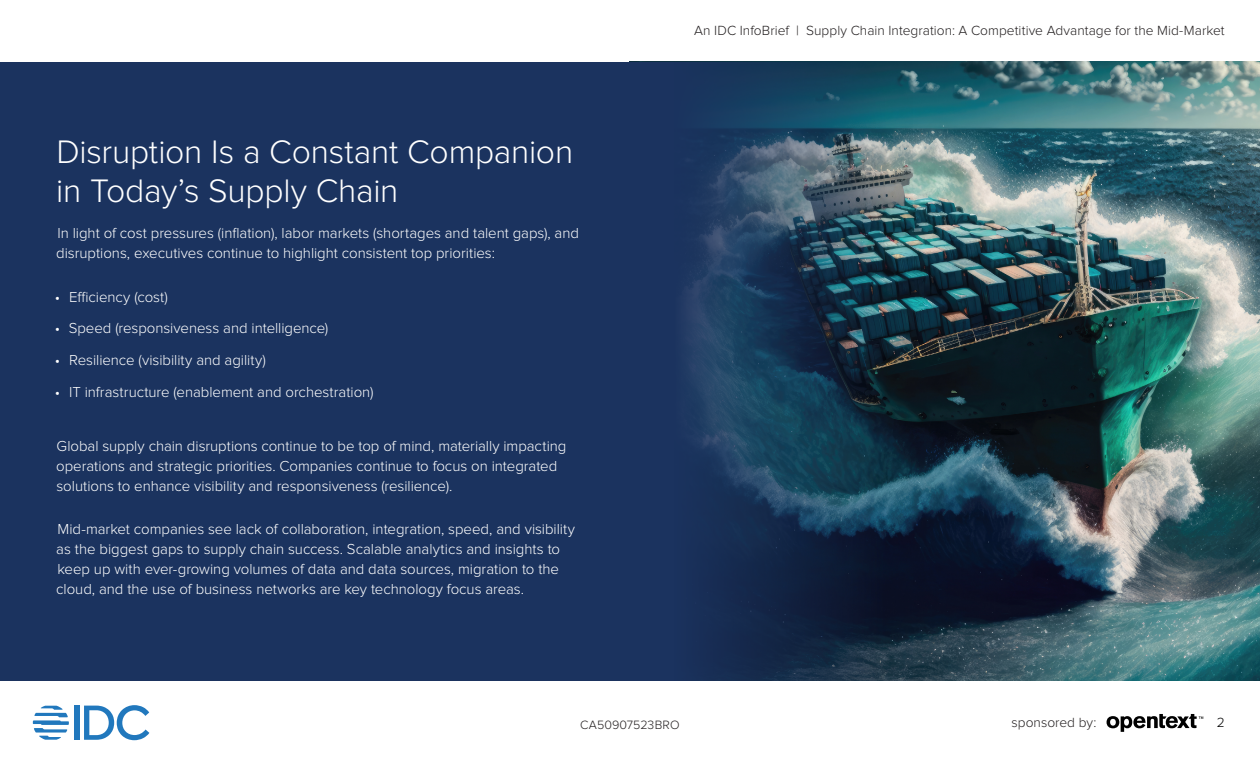
<style>
.page{position:relative;width:1260px;height:765px;background:#fff}
.page>*{position:absolute;margin:0;border:0;box-sizing:border-box;transform-origin:0 0}
.t1{font:300 33.75px/38.8px "Proxima Nova";letter-spacing:-.01em;color:#fff}
.t2{font:300 15px/20px "Proxima Nova";letter-spacing:-.005em;color:#fff}
.t3{font:300 13.75px "Proxima Nova";color:#242021}
.t4{font:300 13.75px "Proxima Nova";color:#000}
.t5{font:300 12.5px "Proxima Nova";letter-spacing:.005em;color:#242021}
</style>
<div class="page">
<svg style="left:1107px;top:714px;width:96px;height:18px"></svg>
<div style="left:74px;top:706px;width:6px;height:34px;background:#2178bd"></div>
<svg style="left:84px;top:705px;width:65px;height:35px"></svg>
<svg style="left:33px;top:706px;width:36px;height:34px"></svg>
<div style="left:0;top:62px;width:1260px;height:619px;background:#1b335f"></div>
<img style="left:913px;top:62px;width:347px;height:619px">
<svg style="left:685px;top:62px;width:228px;height:619px"></svg>
<h2 class="t1" style="left:56px;top:134px;width:518px">Disruption Is a Constant Companion in Today’s Supply Chain</h2>
<p class="t2" style="left:56px;top:224px;width:524px">In light of cost pressures (inflation), labor markets (shortages and talent gaps), and disruptions, executives continue to highlight consistent top priorities:</p>
<p class="t2" style="left:55px;top:287px;width:114px">• Efficiency (cost)</p>
<p class="t2" style="left:55px;top:319px;width:275px">• Speed (responsiveness and intelligence)</p>
<p class="t2" style="left:55px;top:351px;width:212px">• Resilience (visibility and agility)</p>
<p class="t2" style="left:55px;top:382px;width:320px">• IT infrastructure (enablement and orchestration)</p>
<p class="t2" style="left:56px;top:437px;width:512px">Global supply chain disruptions continue to be top of mind, materially impacting operations and strategic priorities. Companies continue to focus on integrated solutions to enhance visibility and responsiveness (resilience).</p>
<p class="t2" style="left:56px;top:520px;width:520px">Mid-market companies see lack of collaboration, integration, speed, and visibility as the biggest gaps to supply chain success. Scalable analytics and insights to keep up with ever-growing volumes of data and data sources, migration to the cloud, and the use of business networks are key technology focus areas.</p>
<p class="t3" style="left:694px;top:24px;width:532px">An IDC InfoBrief | Supply Chain Integration: A Competitive Advantage for the Mid-Market</p>
<p class="t5" style="left:580px;top:719px;width:101px">CA50907523BRO</p>
<p class="t3" style="left:1012px;top:716px;width:86px">sponsored by:</p>
<p class="t4" style="left:1217px;top:717px;width:10px">2</p>
</div>
